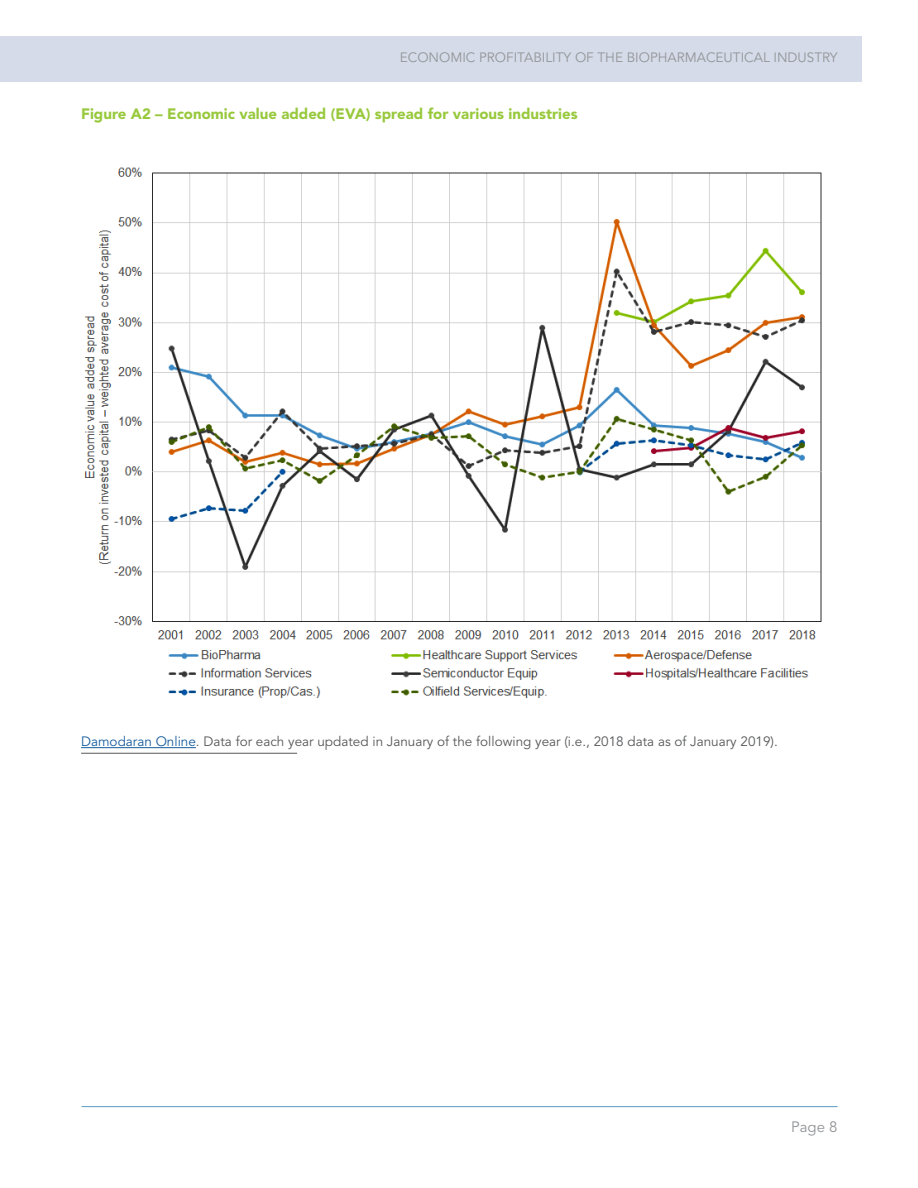
<style>
.page{position:relative;width:918px;height:1188px;background:#fff}
.page>*{position:absolute;margin:0;border:0;box-sizing:border-box;transform-origin:0 0}
.Body_Text_-_Left{font:900 15px "Avenir LT Std";color:#98c93c}
.t1{font:15px "Avenir LT Std";color:#939598}
.Source_text{font:13.5px "Avenir LT Std";color:#57585a}
.t2{font:13.5px "Avenir LT Std";color:#939598}
.s1{color:#175d9e}
</style>
<div class="page">
<div style="left:0;top:37px;width:862px;height:45px;background:#d5dbe8"></div>
<hr style="left:82px;top:1106px;width:756px;height:1px;background:#5c9bc5">
<hr style="left:81px;top:753px;width:216px;height:1px;background:#57585a">
<hr style="left:81px;top:747px;width:115px;height:1px;background:#175d9e">
<img style="left:84px;top:167px;width:738px;height:532px">
<p class="t2" style="left:400px;top:50px;width:439px">ECONOMIC PROFITABILITY OF THE BIOPHARMACEUTICAL INDUSTRY</p>
<p class="Body_Text_-_Left" style="left:81px;top:105px;width:498px">Figure A2 – Economic value added (EVA) spread for various industries</p>
<p class="Source_text" style="left:81px;top:734px;width:698px"><span class="s1">Damodaran Online</span>. Data for each year updated in January of the following year (i.e., 2018 data as of January 2019).</p>
<p class="t1" style="left:791px;top:1118px;width:48px">Page 8</p>
</div>
